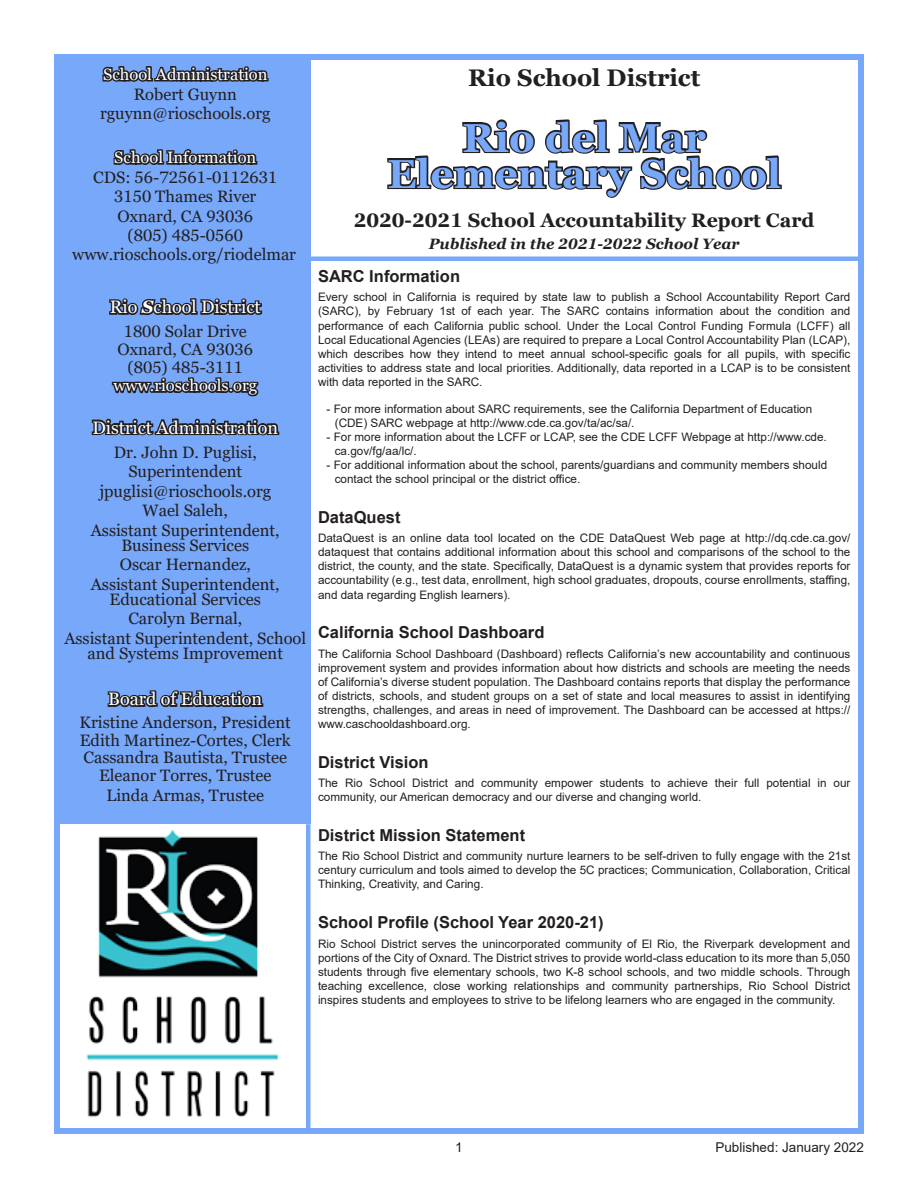
<style>
.page{position:relative;width:918px;height:1188px;background:#fff}
.page>*{position:absolute;margin:0;border:0;box-sizing:border-box;transform-origin:0 0}
.t1{font:700 40.5px/36px "Georgia";color:#78a8fa;text-align:center}
.t2{font:700 24px "Georgia";color:#231f20}
.t3{font:700 19.5px "Georgia";color:#231f20}
.t4{font:18px "Georgia";color:#fff}
.t5{font:16.5px/19.5px "Georgia";color:#231f20;text-align:center}
.t6{font:700 16.5px "Arial";color:#231f20}
.t7{font:16.5px "Georgia";color:#fff}
.t8{font:italic 700 15px "Georgia";color:#231f20}
.t9{font:13.5px "Arial";color:#231f20}
.t10{font:11.7px/14.1px "Arial";color:#231f20;text-align:justify}
.s1{font-weight:700;font-style:italic}
</style>
<div class="page">
<div style="left:54px;top:54px;width:810px;height:1080px;border:6px solid #78a8fa"></div>
<svg style="left:387px;top:119px;width:395px;height:79px"></svg>
<div style="left:60px;top:54px;width:250px;height:769px;background:#78a8fa"></div>
<svg style="left:102px;top:66px;width:167px;height:16px"></svg>
<svg style="left:113px;top:149px;width:145px;height:16px"></svg>
<svg style="left:109px;top:298px;width:154px;height:18px"></svg>
<svg style="left:111px;top:377px;width:148px;height:20px"></svg>
<svg style="left:91px;top:418px;width:189px;height:18px"></svg>
<svg style="left:107px;top:690px;width:157px;height:18px"></svg>
<div style="left:311px;top:256px;width:547px;height:5px;background:#78a8fa"></div>
<div style="left:306px;top:824px;width:5px;height:309px;background:#78a8fa"></div>
<img style="left:98px;top:829px;width:160px;height:147px">
<img style="left:74px;top:976px;width:207px;height:158px">
<h3 class="t7" style="left:103px;top:68px;width:166px">School Administration</h3>
<h3 class="t5" style="left:100px;top:86px;width:172px">Robert Guynn rguynn@rioschools.org</h3>
<h3 class="t7" style="left:114px;top:151px;width:144px">School Information</h3>
<h3 class="t5" style="left:72px;top:168px;width:225px">CDS: 56-72561-0112631<br>3150 Thames River<br>Oxnard, CA 93036<br>(805) 485-0560 www.rioschools.org/riodelmar</h3>
<h3 class="t4" style="left:110px;top:300px;width:153px">Rio <span class="s1">S</span>chool District</h3>
<h3 class="t5" style="left:118px;top:323px;width:137px;line-height:18px">1800 Solar Drive<br>Oxnard, CA 93036 (805) 485-3111</h3>
<h3 class="t7" style="left:113px;top:379px;width:145px">www.rioschools.org</h3>
<h3 class="t4" style="left:92px;top:420px;width:187px">District Administration</h3>
<h3 class="t5" style="left:91px;top:443px;width:190px">Dr. John D. Puglisi,<br>Superintendent jpuglisi@rioschools.org<br>Wael Saleh,<br>Assistant Superintendent,</h3>
<h3 class="t5" style="left:91px;top:535px;width:190px">Business Services<br>Oscar Hernandez,<br>Assistant Superintendent,</h3>
<h3 class="t5" style="left:64px;top:589px;width:243px">Educational Services<br>Carolyn Bernal,<br>Assistant Superintendent, School</h3>
<h3 class="t5" style="left:88px;top:643px;width:197px">and Systems Improvement</h3>
<h3 class="t4" style="left:108px;top:692px;width:155px">Board of Education</h3>
<h3 class="t5" style="left:80px;top:714px;width:213px;line-height:17.9px">Kristine Anderson, President<br>Edith Martinez-Cortes, Clerk<br>Cassandra Bautista, Trustee<br>Eleanor Torres, Trustee</h3>
<h3 class="t5" style="left:106px;top:786px;width:159px">Linda Armas, Trustee</h3>
<h2 class="t2" style="left:468px;top:67px;width:234px">Rio School District</h2>
<h1 class="t1" style="left:387px;top:123px;width:395px">Rio del Mar<br>Elementary School</h1>
<h3 class="t3" style="left:354px;top:207px;width:462px">2020-2021 School Accountability Report Card</h3>
<p class="t8" style="left:429px;top:234px;width:312px">Published in the 2021-2022 School Year</p>
<h3 class="t6" style="left:318px;top:270px;width:144px">SARC Information</h3>
<p class="t10" style="left:318px;top:291px;width:534px">Every school in California is required by state law to publish a School Accountability Report Card (SARC), by February 1st of each year. The SARC contains information about the condition and performance of each California public school. Under the Local Control Funding Formula (LCFF) all Local Educational Agencies (LEAs) are required to prepare a Local Control Accountability Plan (LCAP), which describes how they intend to meet annual school-specific goals for all pupils, with specific activities to address state and local priorities. Additionally, data reported in a LCAP is to be consistent with data reported in the SARC.</p>
<p class="t10" style="left:335px;top:403px;width:479px;text-indent:-8px">- For more information about SARC requirements, see the California Department of Education (CDE) SARC webpage at http://www.cde.ca.gov/ta/ac/sa/.</p>
<p class="t10" style="left:335px;top:431px;width:494px;text-indent:-8px">- For more information about the LCFF or LCAP, see the CDE LCFF Webpage at http://www.cde. ca.gov/fg/aa/lc/.</p>
<p class="t10" style="left:335px;top:459px;width:494px;text-indent:-8px">- For additional information about the school, parents/guardians and community members should contact the school principal or the district office.</p>
<h3 class="t6" style="left:318px;top:511px;width:84px">DataQuest</h3>
<p class="t10" style="left:318px;top:532px;width:534px">DataQuest is an online data tool located on the CDE DataQuest Web page at http://dq.cde.ca.gov/ dataquest that contains additional information about this school and comparisons of the school to the district, the county, and the state. Specifically, DataQuest is a dynamic system that provides reports for accountability (e.g., test data, enrollment, high school graduates, dropouts, course enrollments, staffing, and data regarding English learners).</p>
<h3 class="t6" style="left:318px;top:626px;width:228px">California School Dashboard</h3>
<p class="t10" style="left:318px;top:646px;width:534px">The California School Dashboard (Dashboard) reflects California’s new accountability and continuous improvement system and provides information about how districts and schools are meeting the needs of California’s diverse student population. The Dashboard contains reports that display the performance of districts, schools, and student groups on a set of state and local measures to assist in identifying strengths, challenges, and areas in need of improvement. The Dashboard can be accessed at https:// www.caschooldashboard.org.</p>
<h3 class="t6" style="left:318px;top:756px;width:112px">District Vision</h3>
<p class="t10" style="left:318px;top:777px;width:534px">The Rio School District and community empower students to achieve their full potential in our community, our American democracy and our diverse and changing world.</p>
<h3 class="t6" style="left:318px;top:829px;width:209px">District Mission Statement</h3>
<p class="t10" style="left:318px;top:850px;width:534px">The Rio School District and community nurture learners to be self-driven to fully engage with the 21st century curriculum and tools aimed to develop the 5C practices; Communication, Collaboration, Critical Thinking, Creativity, and Caring.</p>
<h3 class="t6" style="left:318px;top:916px;width:287px">School Profile (School Year 2020-21)</h3>
<p class="t10" style="left:318px;top:938px;width:534px">Rio School District serves the unincorporated community of El Rio, the Riverpark development and portions of the City of Oxnard. The District strives to provide world-class education to its more than 5,050 students through five elementary schools, two K-8 school schools, and two middle schools. Through teaching excellence, close working relationships and community partnerships, Rio School District inspires students and employees to strive to be lifelong learners who are engaged in the community.</p>
<p class="t9" style="left:455px;top:1142px;width:9px">1</p>
<p class="t9" style="left:715px;top:1142px;width:150px">Published: January 2022</p>
</div>
